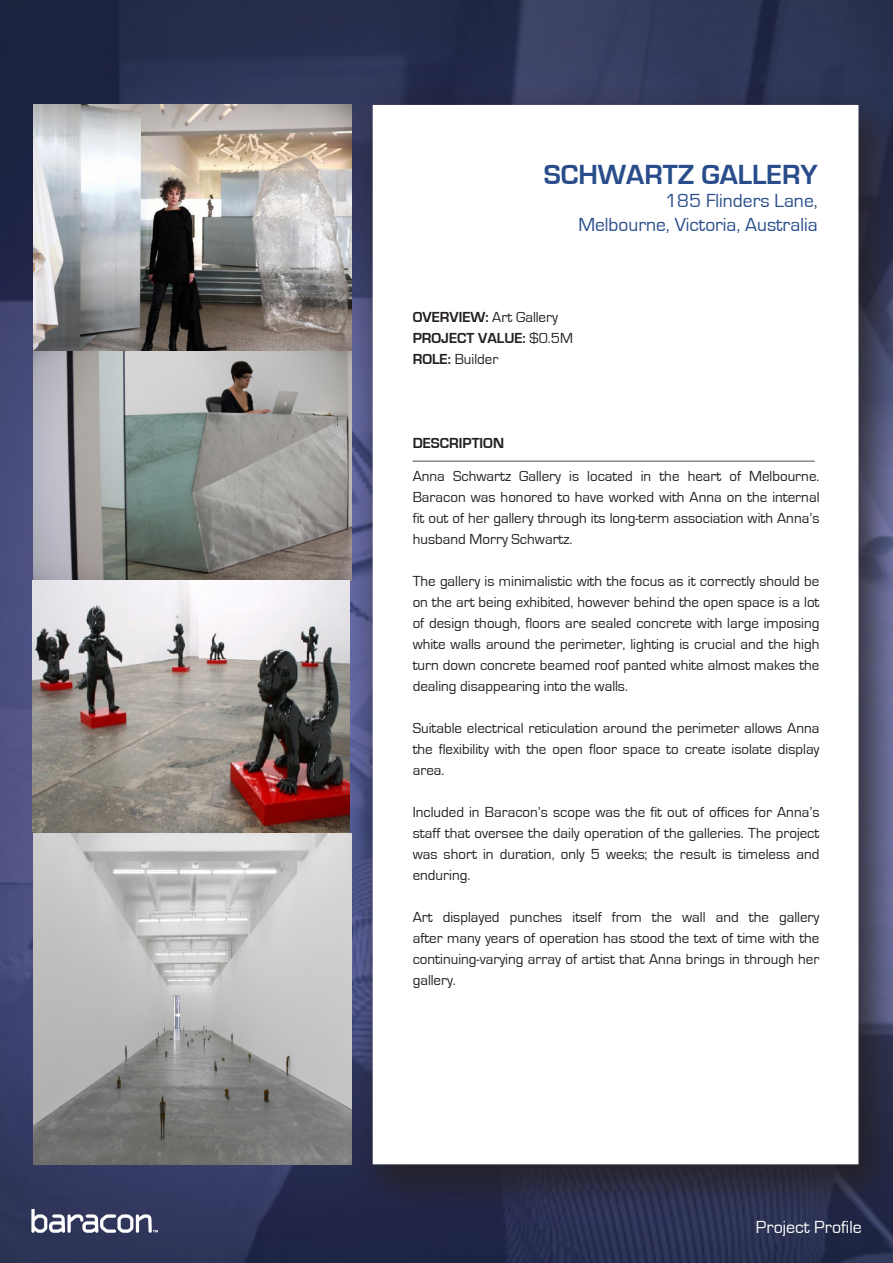
<style>
.page{position:relative;width:893px;height:1263px;background:#fff}
.page>*{position:absolute;margin:0;border:0;box-sizing:border-box;transform-origin:0 0}
.t1{font:700 28.5px "Eurostile";color:#294d8a}
.t2{font:19.5px/23.4px "Eurostile";color:#294d8a;text-align:right}
.t3{font:18px "Eurostile";color:#fff}
.t4{font:15px/21px "Eurostile";color:#231f20;text-align:justify}
.t5{font:700 15px/21px "Eurostile";color:#231f20}
.t6{font:12px "Eurostile";color:#231f20}
.s1{font-weight:700}
.s2{font-weight:400}
</style>
<div class="page">
<img style="left:0;top:0;width:893px;height:1263px">
<div style="left:342px;top:82px;width:551px;height:1139px;background:#231f20;opacity:.85"></div>
<div style="left:373px;top:105px;width:485px;height:1059px;background:#fff"></div>
<svg style="left:31px;top:1209px;width:127px;height:24px"></svg>
<img style="left:32px;top:105px;width:319px;height:1059px">
<p class="t1" style="left:544px;top:159px;width:275px">SCHWARTZ GALLERY</p>
<p class="t2" style="left:578px;top:190px;width:241px">185 Flinders Lane,<br>Melbourne, Victoria, Australia</p>
<p class="t4" style="left:413px;top:307px;width:147px"><span class="s1">OVERVIEW:</span> Art Gallery</p>
<p class="t5" style="left:413px;top:327px;width:162px">PROJECT VALUE: <span class="s2">$0.5M<br></span>ROLE: <span class="s2">Builder</span></p>
<p class="t5" style="left:413px;top:432px;width:93px">DESCRIPTION</p>
<p class="t6" style="left:413px;top:449px;width:403px">___________________________________________________________________</p>
<p class="t4" style="left:413px;top:466px;width:408px">Anna Schwartz Gallery is located in the heart of Melbourne.<br>Baracon was honored to have worked with Anna on the internal fit out of her gallery through its long-term association with Anna’s husband Morry Schwartz.</p>
<p class="t4" style="left:413px;top:571px;width:408px">The gallery is minimalistic with the focus as it correctly should be on the art being exhibited, however behind the open space is a lot of design though, floors are sealed concrete with large imposing white walls around the perimeter, lighting is crucial and the high turn down concrete beamed roof panted white almost makes the dealing disappearing into the walls.</p>
<p class="t4" style="left:413px;top:718px;width:408px">Suitable electrical reticulation around the perimeter allows Anna the flexibility with the open floor space to create isolate display area.</p>
<p class="t4" style="left:413px;top:802px;width:408px">Included in Baracon’s scope was the fit out of offices for Anna’s staff that oversee the daily operation of the galleries. The project was short in duration, only 5 weeks; the result is timeless and enduring.</p>
<p class="t4" style="left:413px;top:907px;width:408px">Art displayed punches itself from the wall and the gallery after many years of operation has stood the text of time with the continuing-varying array of artist that Anna brings in through her gallery.</p>
<p class="t3" style="left:756px;top:1217px;width:107px">Project Profile</p>
</div>
